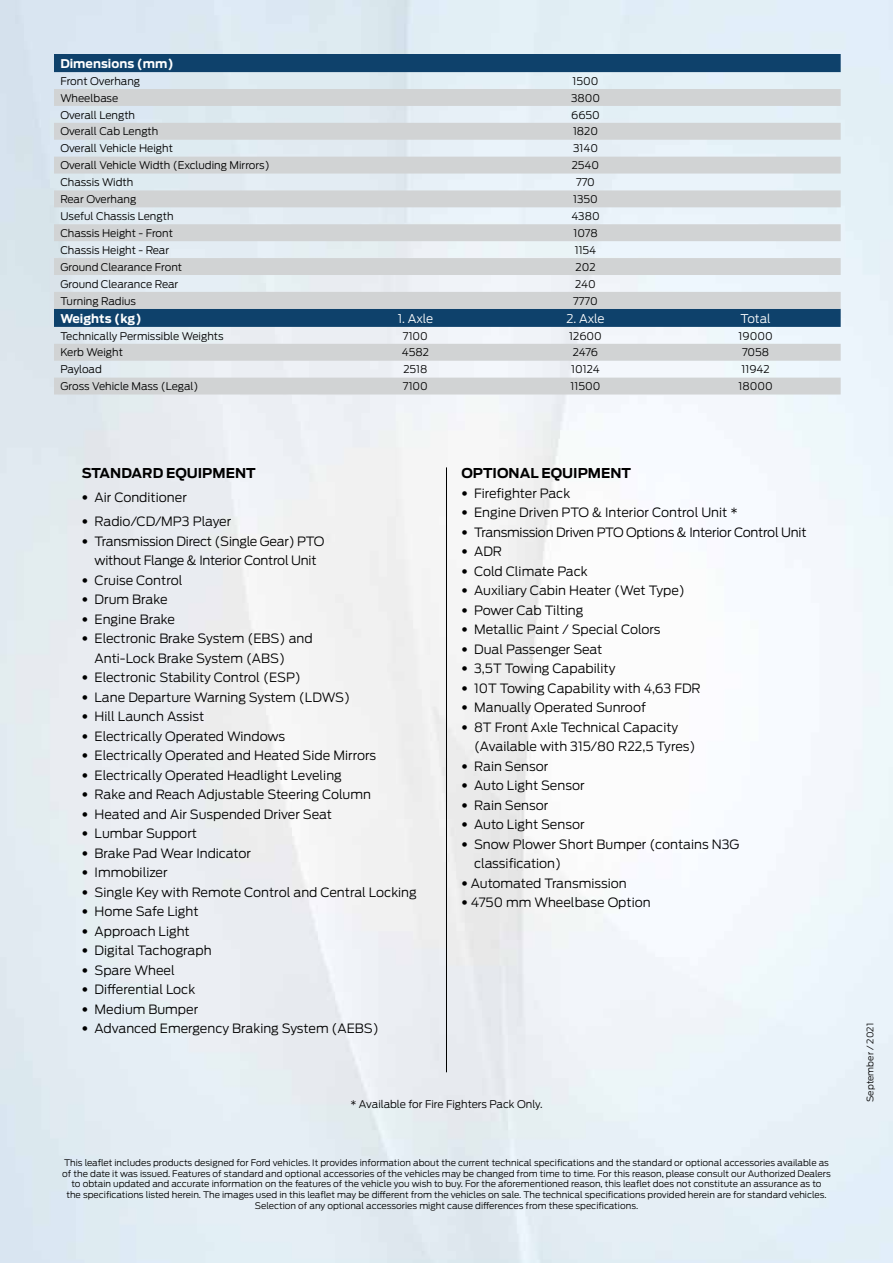
<style>
.page{position:relative;width:893px;height:1263px;background:#fff}
.page>*{position:absolute;margin:0;border:0;box-sizing:border-box;transform-origin:0 0}
.t1{font:700 13.5px "Ford Antenna";color:#000}
.t2{font:300 12.75px/19.5px "Ford Antenna";color:#000}
.t3{font:300 12.75px/19.5px "Ford Antenna";letter-spacing:-.02em;color:#000;text-align:center}
.t4{font:700 12px "Ford Antenna";color:#fff}
.t5{font:300 12px "Ford Antenna";color:#fff}
.t6{font:300 10.5px "Ford Antenna";color:#000}
.t7{font:300 9px/10.8px "Ford Antenna";color:#000;text-align:center}
.s1{font-family:"Helvetica Neue LT Std";font-stretch:condensed}
</style>
<div class="page">
<hr style="left:446px;top:467px;width:1px;height:605px;background:#000">
<svg style="left:54px;top:54px;width:787px;height:35px;background:#7393ac"></svg>
<svg style="left:54px;top:89px;width:787px;height:305px;background:#cfd7dc"></svg>
<p class="t4" style="left:60px;top:53px;width:115px">Dimensions (mm)</p>
<p class="t6" style="left:60px;top:72px;width:81px">Front Overhang</p>
<p class="t6" style="left:573px;top:72px;width:27px">1500</p>
<p class="t6" style="left:60px;top:89px;width:59px">Wheelbase</p>
<p class="t6" style="left:571px;top:89px;width:31px">3800</p>
<p class="t6" style="left:60px;top:106px;width:76px">Overall Length</p>
<p class="t6" style="left:571px;top:106px;width:30px">6650</p>
<p class="t6" style="left:60px;top:123px;width:99px">Overall Cab Length</p>
<p class="t6" style="left:573px;top:123px;width:27px">1820</p>
<p class="t6" style="left:60px;top:140px;width:114px">Overall Vehicle Height</p>
<p class="t6" style="left:573px;top:140px;width:26px">3140</p>
<p class="t6" style="left:60px;top:157px;width:211px">Overall Vehicle Width (Excluding Mirrors)</p>
<p class="t6" style="left:572px;top:157px;width:29px">2540</p>
<p class="t6" style="left:60px;top:173px;width:74px">Chassis Width</p>
<p class="t6" style="left:576px;top:173px;width:20px">770</p>
<p class="t6" style="left:60px;top:190px;width:78px">Rear Overhang</p>
<p class="t6" style="left:573px;top:190px;width:26px">1350</p>
<p class="t6" style="left:60px;top:207px;width:115px">Useful Chassis Length</p>
<p class="t6" style="left:571px;top:207px;width:30px">4380</p>
<p class="t6" style="left:60px;top:224px;width:114px">Chassis Height - Front</p>
<p class="t6" style="left:573px;top:224px;width:26px">1078</p>
<p class="t6" style="left:60px;top:241px;width:110px">Chassis Height - Rear</p>
<p class="t6" style="left:575px;top:241px;width:23px">1154</p>
<p class="t6" style="left:60px;top:258px;width:123px">Ground Clearance Front</p>
<p class="t6" style="left:575px;top:258px;width:22px">202</p>
<p class="t6" style="left:60px;top:275px;width:119px">Ground Clearance Rear</p>
<p class="t6" style="left:575px;top:275px;width:22px">240</p>
<p class="t6" style="left:60px;top:292px;width:77px">Turning Radius</p>
<p class="t6" style="left:573px;top:292px;width:26px">7770</p>
<p class="t4" style="left:60px;top:307px;width:83px">Weights (kg)</p>
<p class="t5" style="left:398px;top:308px;width:37px">1. Axle</p>
<p class="t5" style="left:566px;top:308px;width:40px">2. Axle</p>
<p class="t5" style="left:741px;top:308px;width:31px">Total</p>
<p class="t6" style="left:60px;top:327px;width:165px">Technically Permissible Weights</p>
<p class="t6" style="left:403px;top:327px;width:26px">7100</p>
<p class="t6" style="left:569px;top:327px;width:34px">12600</p>
<p class="t6" style="left:739px;top:327px;width:36px">19000</p>
<p class="t6" style="left:60px;top:344px;width:64px">Kerb Weight</p>
<p class="t6" style="left:402px;top:344px;width:29px">4582</p>
<p class="t6" style="left:573px;top:344px;width:27px">2476</p>
<p class="t6" style="left:742px;top:344px;width:29px">7058</p>
<p class="t6" style="left:60px;top:361px;width:43px">Payload</p>
<p class="t6" style="left:403px;top:361px;width:26px">2518</p>
<p class="t6" style="left:571px;top:361px;width:30px">10124</p>
<p class="t6" style="left:742px;top:361px;width:30px">11942</p>
<p class="t6" style="left:60px;top:378px;width:140px">Gross Vehicle Mass (Legal)</p>
<p class="t6" style="left:403px;top:378px;width:26px">7100</p>
<p class="t6" style="left:571px;top:378px;width:31px">11500</p>
<p class="t6" style="left:738px;top:378px;width:36px">18000</p>
<p class="t1" style="left:82px;top:461px;width:175px">STANDARD EQUIPMENT</p>
<p class="t2" style="left:82px;top:486px;width:107px"><span class="s1">•</span> Air Conditioner</p>
<p class="t2" style="left:82px;top:510px;width:151px"><span class="s1">•</span> Radio/CD/MP3 Player</p>
<p class="t3" style="left:82px;top:530px;width:244px"><span class="s1">•</span> Transmission Direct (Single Gear) PTO without Flange &amp; Interior Control Unit</p>
<p class="t2" style="left:82px;top:569px;width:102px"><span class="s1">•</span> Cruise Control</p>
<p class="t2" style="left:82px;top:588px;width:87px"><span class="s1">•</span> Drum Brake</p>
<p class="t2" style="left:82px;top:608px;width:95px"><span class="s1">•</span> Engine Brake</p>
<p class="t2" style="left:95px;top:627px;width:220px;text-indent:-13px"><span class="s1">•</span> Electronic Brake System (EBS) and<br>Anti-Lock Brake System (ABS)</p>
<p class="t2" style="left:82px;top:666px;width:221px"><span class="s1">•</span> Electronic Stability Control (ESP)</p>
<p class="t2" style="left:82px;top:686px;width:270px"><span class="s1">•</span> Lane Departure Warning System (LDWS)</p>
<p class="t2" style="left:82px;top:705px;width:124px"><span class="s1">•</span> Hill Launch Assist</p>
<p class="t2" style="left:82px;top:725px;width:205px"><span class="s1">•</span> Electrically Operated Windows</p>
<p class="t2" style="left:82px;top:744px;width:296px"><span class="s1">•</span> Electrically Operated and Heated Side Mirrors</p>
<p class="t2" style="left:82px;top:764px;width:261px"><span class="s1">•</span> Electrically Operated Headlight Leveling</p>
<p class="t2" style="left:82px;top:783px;width:291px"><span class="s1">•</span> Rake and Reach Adjustable Steering Column</p>
<p class="t2" style="left:82px;top:803px;width:251px"><span class="s1">•</span> Heated and Air Suspended Driver Seat</p>
<p class="t2" style="left:82px;top:822px;width:117px"><span class="s1">•</span> Lumbar Support</p>
<p class="t2" style="left:82px;top:842px;width:171px"><span class="s1">•</span> Brake Pad Wear Indicator</p>
<p class="t2" style="left:82px;top:861px;width:87px"><span class="s1">•</span> Immobilizer</p>
<p class="t2" style="left:82px;top:881px;width:336px"><span class="s1">•</span> Single Key with Remote Control and Central Locking</p>
<p class="t2" style="left:82px;top:900px;width:118px"><span class="s1">•</span> Home Safe Light</p>
<p class="t2" style="left:82px;top:920px;width:109px"><span class="s1">•</span> Approach Light</p>
<p class="t2" style="left:82px;top:939px;width:131px"><span class="s1">•</span> Digital Tachograph</p>
<p class="t2" style="left:82px;top:959px;width:94px"><span class="s1">•</span> Spare Wheel</p>
<p class="t2" style="left:82px;top:978px;width:115px"><span class="s1">•</span> Differential Lock</p>
<p class="t2" style="left:82px;top:998px;width:118px"><span class="s1">•</span> Medium Bumper</p>
<p class="t2" style="left:82px;top:1017px;width:298px"><span class="s1">•</span> Advanced Emergency Braking System (AEBS)</p>
<p class="t1" style="left:461px;top:461px;width:171px">OPTIONAL EQUIPMENT</p>
<p class="t2" style="left:461px;top:482px;width:111px"><span class="s1">•</span> Firefighter Pack</p>
<p class="t2" style="left:461px;top:501px;width:278px"><span class="s1">•</span> Engine Driven PTO &amp; Interior Control Unit *</p>
<p class="t3" style="left:461px;top:521px;width:347px"><span class="s1">•</span> Transmission Driven PTO Options &amp; Interior Control Unit</p>
<p class="t2" style="left:461px;top:540px;width:42px"><span class="s1">•</span> ADR</p>
<p class="t2" style="left:461px;top:560px;width:128px"><span class="s1">•</span> Cold Climate Pack</p>
<p class="t2" style="left:461px;top:579px;width:225px"><span class="s1">•</span> Auxiliary Cabin Heater (Wet Type)</p>
<p class="t2" style="left:461px;top:599px;width:124px"><span class="s1">•</span> Power Cab Tilting</p>
<p class="t2" style="left:461px;top:618px;width:201px"><span class="s1">•</span> Metallic Paint / Special Colors</p>
<p class="t2" style="left:461px;top:638px;width:143px"><span class="s1">•</span> Dual Passenger Seat</p>
<p class="t2" style="left:461px;top:657px;width:156px"><span class="s1">•</span> 3,5T Towing Capability</p>
<p class="t2" style="left:461px;top:677px;width:241px"><span class="s1">•</span> 10T Towing Capability with 4,63 FDR</p>
<p class="t2" style="left:461px;top:696px;width:186px"><span class="s1">•</span> Manually Operated Sunroof</p>
<p class="t2" style="left:474px;top:716px;width:223px;text-indent:-13px"><span class="s1">•</span> 8T Front Axle Technical Capacity (Available with 315/80 R22,5 Tyres)</p>
<p class="t2" style="left:461px;top:755px;width:89px"><span class="s1">•</span> Rain Sensor</p>
<p class="t2" style="left:461px;top:774px;width:125px"><span class="s1">•</span> Auto Light Sensor</p>
<p class="t2" style="left:461px;top:794px;width:89px"><span class="s1">•</span> Rain Sensor</p>
<p class="t2" style="left:461px;top:813px;width:125px"><span class="s1">•</span> Auto Light Sensor</p>
<p class="t2" style="left:474px;top:833px;width:267px;text-indent:-13px"><span class="s1">•</span> Snow Plower Short Bumper (contains N3G classification)</p>
<p class="t2" style="left:461px;top:872px;width:167px"><span class="s1">•</span> Automated Transmission</p>
<p class="t2" style="left:461px;top:891px;width:191px"><span class="s1">•</span> 4750 mm Wheelbase Option</p>
<p class="t6" style="left:350px;top:1095px;width:194px">* Available for Fire Fighters Pack Only.</p>
<p class="t7" style="left:62px;top:1156px;width:770px">This leaflet includes products designed for Ford vehicles. It provides information about the current technical specifications and the standard or optional accessories available as of the date it was issued. Features of standard and optional accessories of the vehicles may be changed from time to time. For this reason, please consult our Authorized Dealers to obtain updated and accurate information on the features of the vehicle you wish to buy. For the aforementioned reason, this leaflet does not constitute an assurance as to<br>the specifications listed herein. The images used in this leaflet may be different from the vehicles on sale. The technical specifications provided herein are for standard vehicles.<br>Selection of any optional accessories might cause differences from these specifications.</p>
<p class="t7" style="left:864px;top:1102px;width:80px;rotate:-90deg">September / 2021</p>
</div>
